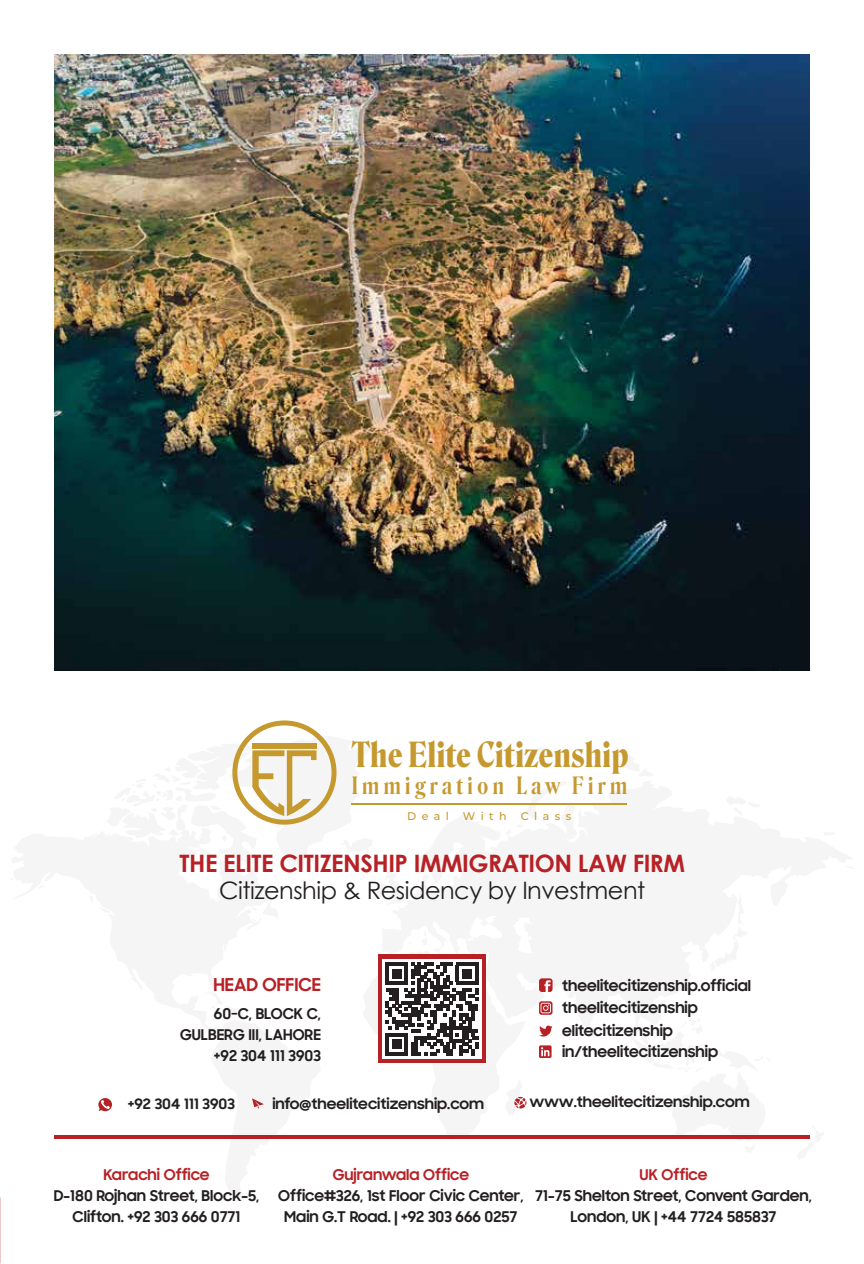
<style>
.page{position:relative;width:864px;height:1264px;background:#fff}
.page>*{position:absolute;margin:0;border:0;box-sizing:border-box;transform-origin:0 0}
.t1{font:33.75px "Roslindale Variable Display";letter-spacing:.02em;color:#c6992f}
.t2{font:700 24px "Century Gothic";letter-spacing:-.02em;color:#b72126}
.t3{font:24px "Century Gothic";letter-spacing:-.02em;color:#231f20}
.t4{font:23.25px "Roslindale Variable Display";letter-spacing:.195em;color:#c6992f}
.t5{font:700 18px "Samsung Sharp Sans";color:#b72126}
.t6{font:700 15px/21px "Samsung Sharp Sans";color:#231f20;text-align:center}
.t7{font:700 15px "Samsung Sharp Sans";color:#b72126}
.t8{font:700 14.4px "Samsung Sharp Sans";color:#231f20;scale:1.04 1}
.t9{font:500 11.1px "Montserrat";letter-spacing:.495em;color:#c6992f}
</style>
<div class="page">
<svg style="left:539px;top:1001px;width:14px;height:13px"></svg>
<svg style="left:541px;top:1002px;width:10px;height:11px"></svg>
<svg style="left:539px;top:1025px;width:14px;height:12px"></svg>
<svg style="left:539px;top:978px;width:14px;height:14px"></svg>
<svg style="left:539px;top:1045px;width:13px;height:13px"></svg>
<svg style="left:514px;top:1097px;width:12px;height:11px"></svg>
<svg style="left:252px;top:1098px;width:12px;height:11px"></svg>
<svg style="left:98px;top:1098px;width:14px;height:13px"></svg>
<div style="left:378px;top:955px;width:108px;height:108px;background:#b72126"></div>
<svg style="left:382px;top:959px;width:99px;height:99px"></svg>
<svg style="left:386px;top:962px;width:92px;height:93px;background:#7c7a7a"></svg>
<hr style="left:424px;top:962px;width:10px;height:4px;background:#231f20">
<hr style="left:440px;top:962px;width:13px;height:4px;background:#231f20">
<hr style="left:456px;top:962px;width:22px;height:4px;background:#231f20">
<hr style="left:54px;top:1135px;width:756px;height:4px;background:#b72126">
<svg style="left:232px;top:720px;width:105px;height:104px"></svg>
<hr style="left:352px;top:803px;width:275px;height:2px;background:#c6992f">
<img style="left:54px;top:54px;width:756px;height:616px">
<img style="left:0;top:630px;width:1px;height:634px">
<h1 class="t1" style="left:352px;top:727px;width:278px">The Elite Citizenship</h1>
<h3 class="t4" style="left:352px;top:767px;width:277px">Immigration Law Firm</h3>
<p class="t9" style="left:407px;top:808px;width:43px">Deal</p>
<p class="t9" style="left:463px;top:808px;width:45px">With</p>
<p class="t9" style="left:521px;top:808px;width:52px">Class</p>
<h2 class="t2" style="left:180px;top:845px;width:507px">THE ELITE CITIZENSHIP IMMIGRATION LAW FIRM</h2>
<h2 class="t3" style="left:219px;top:874px;width:428px">Citizenship &amp; Residency by Investment</h2>
<p class="t5" style="left:213px;top:971px;width:109px">HEAD OFFICE</p>
<p class="t6" style="left:180px;top:1002px;width:142px;text-align:right">60-C, BLOCK C,<br>GULBERG III, LAHORE +92 304 111 3903</p>
<p class="t6" style="left:562px;top:995px;width:137px;line-height:23.1px;text-align:left">theelitecitizenship elitecitizenship</p>
<p class="t6" style="left:562px;top:974px;width:191px">theelitecitizenship.official</p>
<p class="t6" style="left:562px;top:1040px;width:157px">in/theelitecitizenship</p>
<p class="t8" style="left:128px;top:1093px;width:104px">+92 304 111 3903</p>
<p class="t8" style="left:272px;top:1093px;width:205px">info@theelitecitizenship.com</p>
<p class="t8" style="left:529px;top:1091px;width:213px">www.theelitecitizenship.com</p>
<p class="t7" style="left:104px;top:1163px;width:108px">Karachi Office</p>
<p class="t6" style="left:54px;top:1184px;width:207px">D-180 Rojhan Street, Block-5,<br>Clifton. +92 303 666 0771</p>
<p class="t7" style="left:333px;top:1163px;width:138px">Gujranwala Office</p>
<p class="t6" style="left:278px;top:1184px;width:247px">Office#326, 1st Floor Civic Center,<br>Main G.T Road. | +92 303 666 0257</p>
<p class="t7" style="left:640px;top:1163px;width:69px">UK Office</p>
<p class="t6" style="left:535px;top:1184px;width:278px">71-75 Shelton Street, Convent Garden,<br>London, UK | +44 7724 585837</p>
</div>
